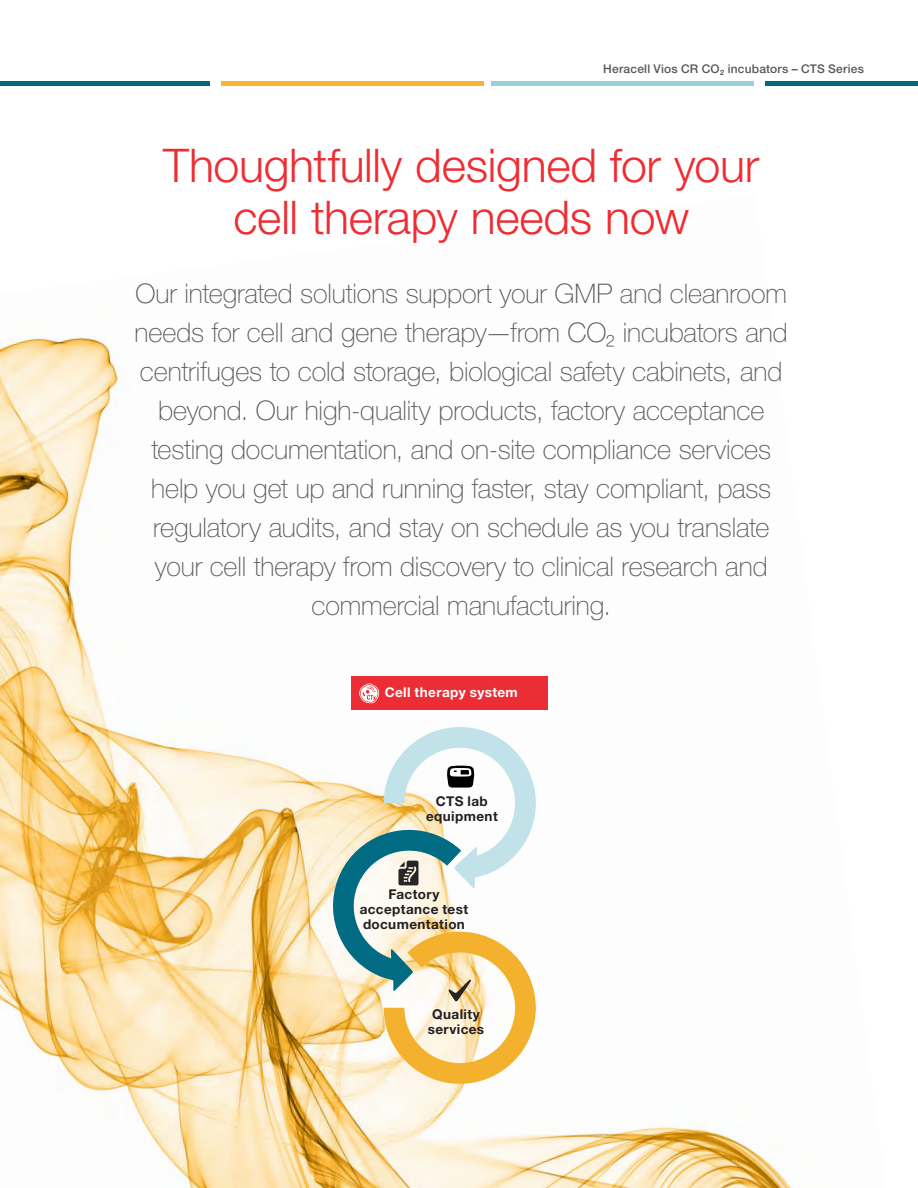
<style>
.page{position:relative;width:918px;height:1188px;background:#fff}
.page>*{position:absolute;margin:0;border:0;box-sizing:border-box;transform-origin:0 0}
.Headline{font:300 46.5px/52.5px "Helvetica Neue LTW1 G";letter-spacing:-.005em;color:#ee2d33;text-align:center}
.Intro_Paragraph{font:100 27px/39px "Helvetica Neue LTW1 G";letter-spacing:-.005em;color:#57585a;text-align:center}
.Content_Header{font:700 13.5px/15px "Helvetica Neue LTW1 G";letter-spacing:.03em;color:#231f20;text-align:center}
.Content_Header-2{font:700 13.5px "Helvetica Neue LTW1 G";letter-spacing:.03em;color:#fff}
.t1{font:500 12px "Helvetica Neue LTW1 G";letter-spacing:.015em;color:#57585a}
</style>
<div class="page">
<hr style="left:0;top:81px;width:210px;height:4px;background:#00687f">
<hr style="left:491px;top:81px;width:263px;height:4px;background:#97d1dc">
<hr style="left:221px;top:81px;width:263px;height:4px;background:#f8b432">
<hr style="left:765px;top:81px;width:153px;height:4px;background:#00687f">
<img style="left:0;top:337px;width:791px;height:851px">
<div style="left:351px;top:676px;width:197px;height:34px;background:#eb2d36"></div>
<svg style="left:359px;top:683px;width:20px;height:20px"></svg>
<svg style="left:323px;top:727px;width:213px;height:357px"></svg>
<p class="t1" style="left:603px;top:62px;width:262px">Heracell Vios CR CO₂ incubators – CTS Series</p>
<p class="Headline" style="left:163px;top:139px;width:598px">Thoughtfully designed for your cell therapy needs now</p>
<p class="Intro_Paragraph" style="left:135px;top:274px;width:655px">Our integrated solutions support your GMP and cleanroom needs for cell and gene therapy—from CO₂ incubators and centrifuges to cold storage, biological safety cabinets, and beyond. Our high-quality products, factory acceptance testing documentation, and on-site compliance services help you get up and running faster, stay compliant, pass regulatory audits, and stay on schedule as you translate your cell therapy from discovery to clinical research and commercial manufacturing.</p>
<p class="Content_Header-2" style="left:385px;top:684px;width:135px">Cell therapy system</p>
<p class="Content_Header" style="left:436px;top:793px;width:53px">CTS lab</p>
<p class="Content_Header" style="left:426px;top:808px;width:73px">equipment</p>
<p class="Content_Header" style="left:360px;top:886px;width:110px">Factory acceptance test documentation</p>
<p class="Content_Header" style="left:428px;top:1007px;width:58px">Quality services</p>
</div>
